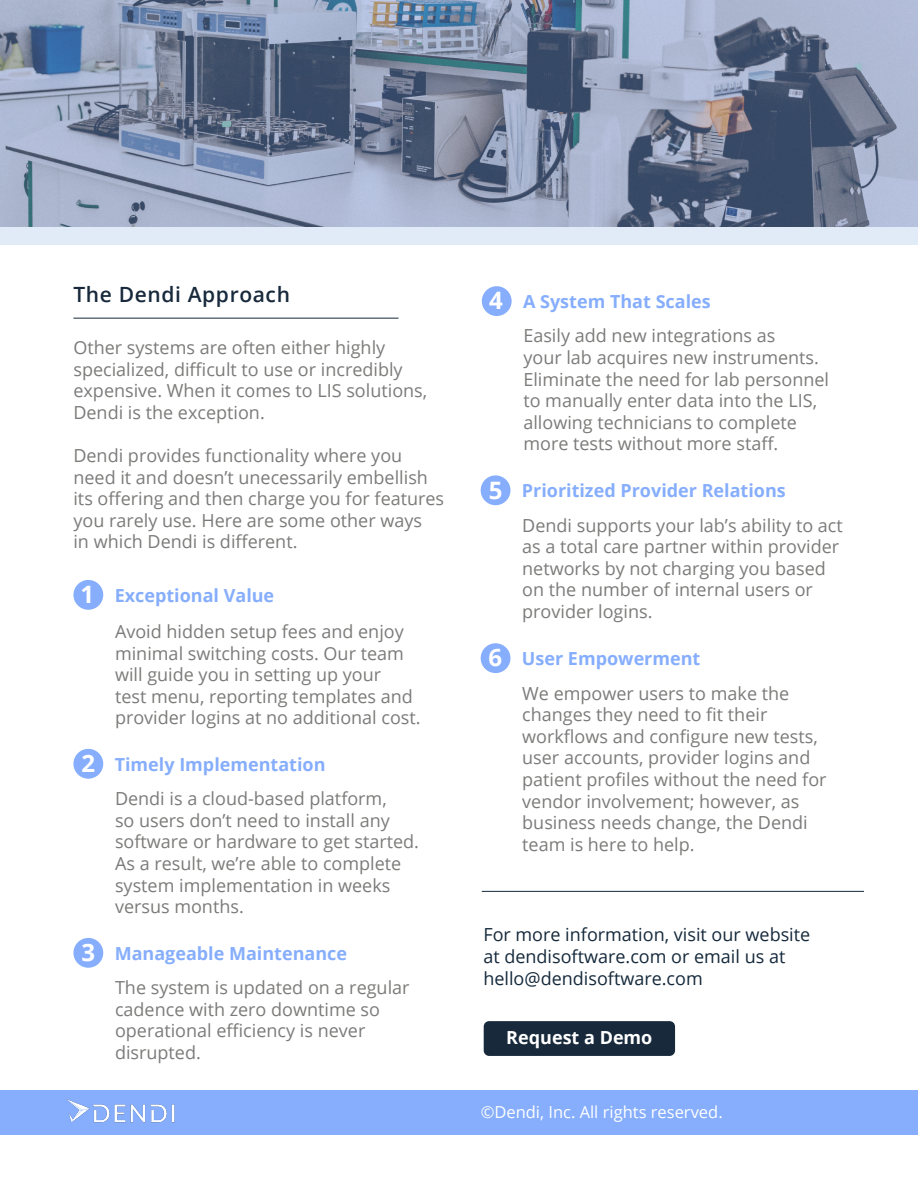
<style>
.page{position:relative;width:918px;height:1188px;background:#fff}
.page>*{position:absolute;margin:0;border:0;box-sizing:border-box;transform-origin:0 0}
.t1{font:600 21px "Open Sans";letter-spacing:.03em;color:#17293b}
.t2{font:18px/21.6px "Open Sans";color:#7c7b7a}
.t3{font:700 18px "Open Sans";color:#86aefc}
.t4{font:18px/21.6px "Open Sans";color:#15293b}
.t5{font:700 18px "Open Sans";color:#fff}
.t6{font:16.5px "Open Sans";color:#fff}
.s1{font-size:24px;color:#fff}
</style>
<div class="page">
<div style="left:0;top:1090px;width:918px;height:45px;background:#86aefc"></div>
<div style="left:484px;top:1021px;width:191px;height:35px;background:#17293b;border-radius:5px"></div>
<hr style="left:73px;top:318px;width:326px;height:1px;background:#17293b">
<div style="left:0;top:227px;width:918px;height:18px;background:#e1eaf7"></div>
<img style="left:66px;top:1099px;width:109px;height:24px">
<hr style="left:482px;top:891px;width:382px;height:1px;background:#17293b">
<div style="left:73px;top:580px;width:30px;height:30px;background:#86aefc;border-radius:50%"></div>
<div style="left:73px;top:749px;width:30px;height:30px;background:#86aefc;border-radius:50%"></div>
<div style="left:73px;top:938px;width:30px;height:30px;background:#86aefc;border-radius:50%"></div>
<div style="left:482px;top:286px;width:30px;height:30px;background:#86aefc;border-radius:50%"></div>
<div style="left:481px;top:475px;width:29px;height:30px;background:#86aefc;border-radius:50%"></div>
<div style="left:481px;top:643px;width:29px;height:30px;background:#86aefc;border-radius:50%"></div>
<svg style="left:0;top:0;width:918px;height:227px;background:#808ea8"></svg>
<p class="t1" style="left:73px;top:280px;width:218px">The Dendi Approach</p>
<p class="t2" style="left:73px;top:336px;width:355px">Other systems are often either highly specialized, difficult to use or incredibly expensive. When it comes to LIS solutions, Dendi is the exception.</p>
<p class="t2" style="left:73px;top:444px;width:372px">Dendi provides functionality where you need it and doesn’t unecessarily embellish its offering and then charge you for features you rarely use. Here are some other ways<br>in which Dendi is different.</p>
<p class="t3" style="left:81px;top:582px;width:195px"><span class="s1">1</span> Exceptional Value</p>
<p class="t2" style="left:115px;top:620px;width:307px">Avoid hidden setup fees and enjoy minimal switching costs. Our team will guide you in setting up your<br>test menu, reporting templates and provider logins at no additional cost.</p>
<p class="t3" style="left:82px;top:751px;width:246px"><span class="s1">2</span> Timely Implementation</p>
<p class="t2" style="left:115px;top:787px;width:305px">Dendi is a cloud-based platform,<br>so users don’t need to install any software or hardware to get started.<br>As a result, we’re able to complete system implementation in weeks versus months.</p>
<p class="t3" style="left:82px;top:940px;width:267px"><span class="s1">3</span> Manageable Maintenance</p>
<p class="t2" style="left:115px;top:976px;width:296px">The system is updated on a regular cadence with zero downtime so operational efficiency is never disrupted.</p>
<p class="t3" style="left:489px;top:289px;width:223px"><span class="s1">4</span> A System That Scales</p>
<p class="t2" style="left:523px;top:325px;width:307px">Easily add new integrations as<br>your lab acquires new instruments.<br>Eliminate the need for lab personnel to manually enter data into the LIS, allowing technicians to complete more tests without more staff.</p>
<p class="t3" style="left:489px;top:478px;width:299px"><span class="s1">5</span> Prioritized Provider Relations</p>
<p class="t2" style="left:522px;top:514px;width:322px">Dendi supports your lab’s ability to act as a total care partner within provider networks by not charging you based on the number of internal users or provider logins.</p>
<p class="t3" style="left:488px;top:646px;width:213px"><span class="s1">6</span> User Empowerment</p>
<p class="t2" style="left:522px;top:682px;width:306px">We empower users to make the changes they need to fit their workflows and configure new tests, user accounts, provider logins and patient profiles without the need for vendor involvement; however, as business needs change, the Dendi team is here to help.</p>
<p class="t4" style="left:483px;top:924px;width:328px">For more information, visit our website at dendisoftware.com or email us at hello@dendisoftware.com</p>
<p class="t5" style="left:506px;top:1024px;width:148px">Request a Demo</p>
<p class="t6" style="left:481px;top:1101px;width:244px">©Dendi, Inc. All rights reserved.</p>
</div>
